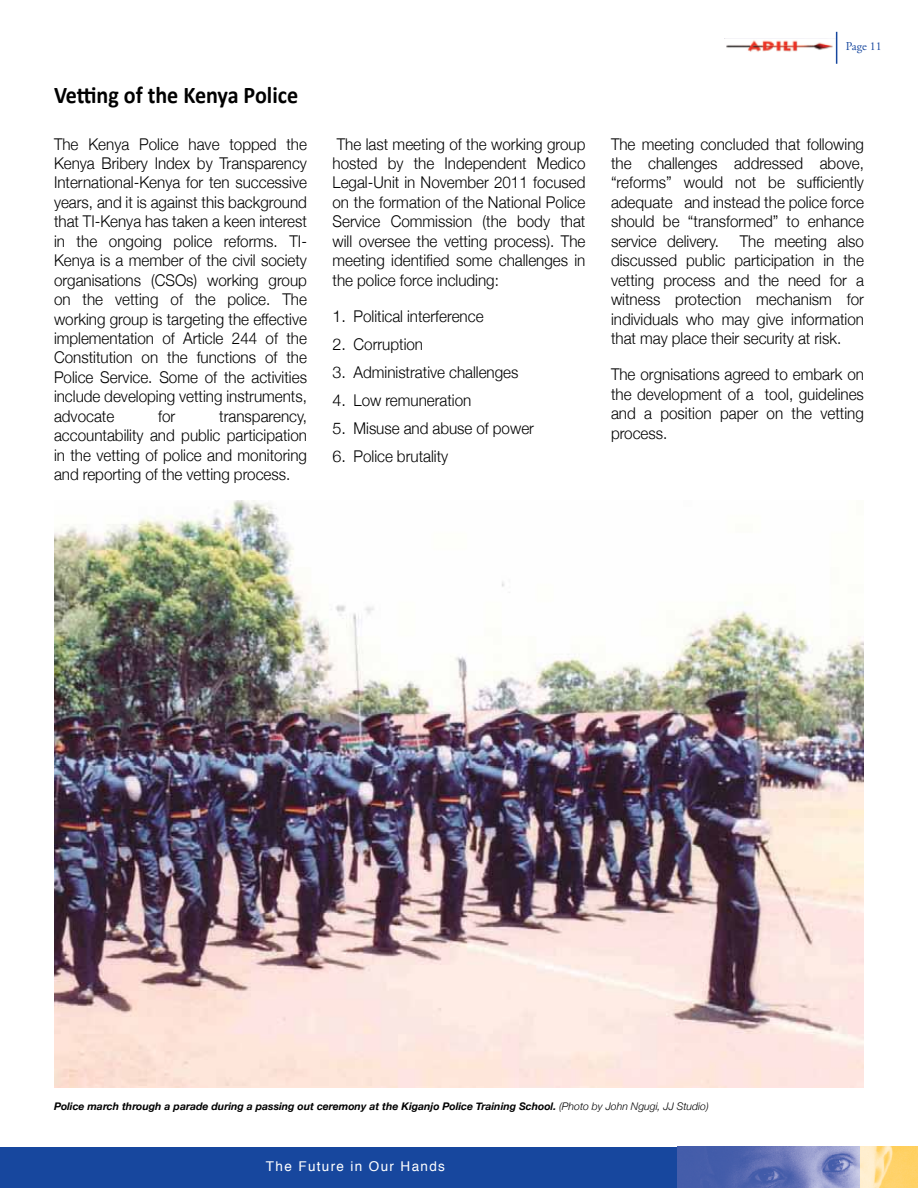
<style>
.page{position:relative;width:918px;height:1188px;background:#fff}
.page>*{position:absolute;margin:0;border:0;box-sizing:border-box;transform-origin:0 0}
.t1{font:700 24px "Calibri";color:#000;scale:.92 1}
.t2{font:300 16.2px/19.5px "Helvetica Neue";color:#000;text-align:justify;scale:.94 1}
.t3{font:300 16.2px "Helvetica Neue";color:#000}
.t4{font:13.5px "Helvetica";letter-spacing:.1em;color:#fff}
.t5{font:12px "Adobe Garamond Pro";color:#17479e}
.t6{font:italic 700 10.5px "Helvetica Neue";color:#000}
.s1{font-weight:300}
</style>
<div class="page">
<div style="left:0;top:1147px;width:678px;height:41px;background:#17479e"></div>
<img style="left:725px;top:38px;width:111px;height:16px">
<hr style="left:836px;top:32px;width:1px;height:32px;background:#17479e">
<img style="left:678px;top:1147px;width:183px;height:41px">
<img style="left:861px;top:1147px;width:57px;height:41px">
<img style="left:55px;top:500px;width:809px;height:588px">
<h1 class="t1" style="left:54px;top:80px;width:267px">Vetting of the Kenya Police</h1>
<p class="t2" style="left:54px;top:134px;width:271px">The Kenya Police have topped the Kenya Bribery Index by Transparency International-Kenya for ten successive years, and it is against this background that TI-Kenya has taken a keen interest in the ongoing police reforms. TI-Kenya is a member of the civil society organisations (CSOs) working group on the vetting of the police. The working group is targeting the effective implementation of Article 244 of the Constitution on the functions of the Police Service. Some of the activities include developing vetting instruments, advocate</p>
<p class="t2" style="left:158px;top:406px;width:20px">for</p>
<p class="t2" style="left:54px;top:406px;width:271px;text-indent:165px">transparency, accountability and public participation in the vetting of police and monitoring and reporting of the vetting process.</p>
<p class="t2" style="left:333px;top:134px;width:271px">The last meeting of the working group hosted by the Independent Medico Legal-Unit in November 2011 focused on the formation of the National Police Service Commission (the body that will oversee the vetting process). The meeting identified some challenges in the police force including:</p>
<p class="t3" style="left:333px;top:306px;width:153px">1. Political interference</p>
<p class="t3" style="left:333px;top:334px;width:92px">2. Corruption</p>
<p class="t3" style="left:333px;top:362px;width:188px">3. Administrative challenges</p>
<p class="t3" style="left:333px;top:390px;width:140px">4. Low remuneration</p>
<p class="t3" style="left:333px;top:418px;width:203px">5. Misuse and abuse of power</p>
<p class="t3" style="left:333px;top:446px;width:117px">6. Police brutality</p>
<p class="t5" style="left:846px;top:39px;width:38px">Page 11</p>
<p class="t2" style="left:611px;top:134px;width:271px">The meeting concluded that following the challenges addressed above, “reforms” would not be sufficiently adequate and instead the police force should be “transformed” to enhance service delivery.</p>
<p class="t2" style="left:611px;top:231px;width:271px;text-indent:129px">The meeting also discussed public participation in the vetting process and the need for a witness protection mechanism for individuals who may give information that may place their security at risk.</p>
<p class="t2" style="left:611px;top:365px;width:271px">The orgnisations agreed to embark on the development of a tool, guidelines and a position paper on the vetting process.</p>
<p class="t6" style="left:54px;top:1100px;width:656px">Police march through a parade during a passing out ceremony at the Kiganjo Police Training School. <span class="s1">(Photo by John Ngugi, JJ Studio)</span></p>
<p class="t4" style="left:266px;top:1156px;width:181px">The Future in Our Hands</p>
</div>
